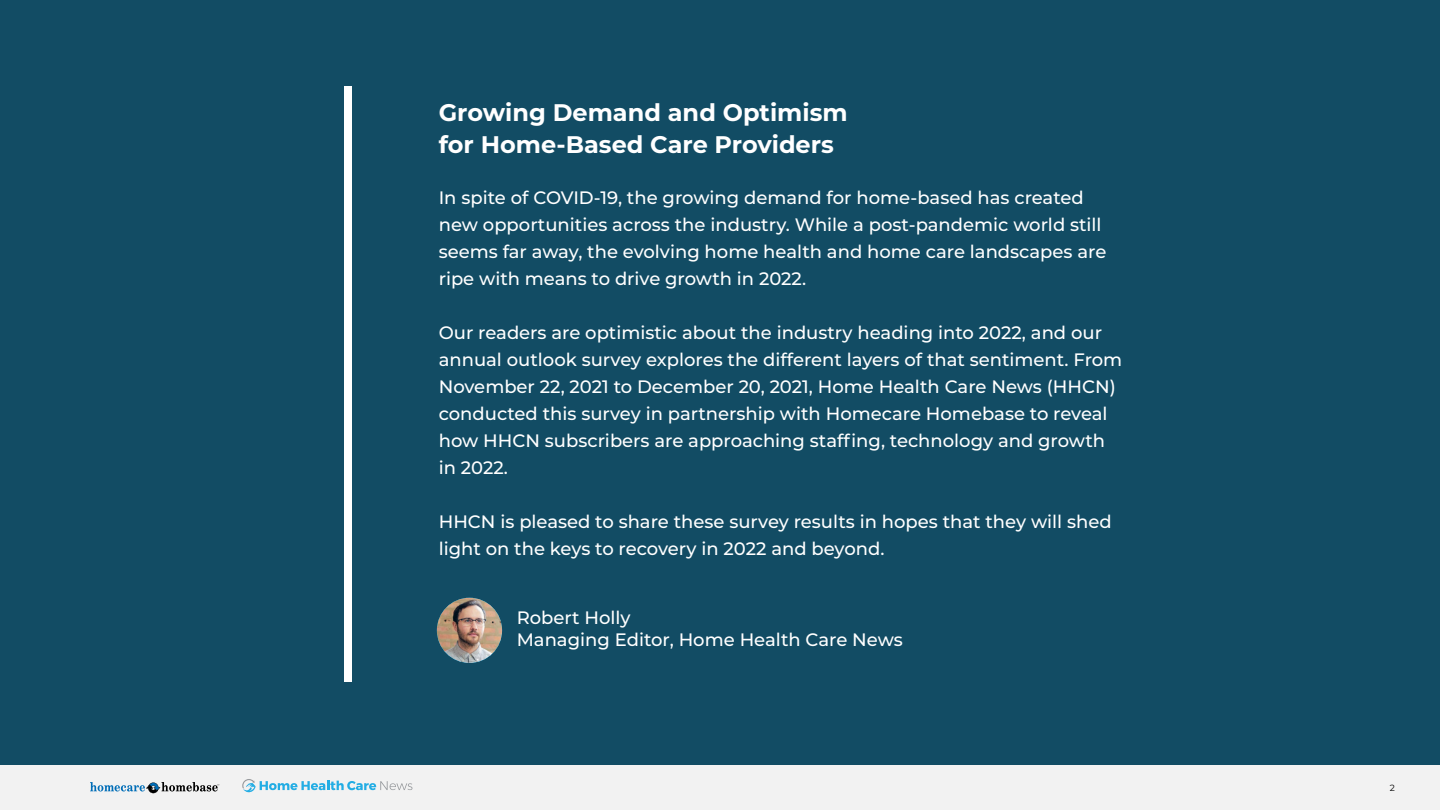
<style>
.page{position:relative;width:1440px;height:810px;background:#fff}
.page>*{position:absolute;margin:0;border:0;box-sizing:border-box;transform-origin:0 0}
.t1{font:700 24px/31.5px "Montserrat";color:#fff}
.t2{font:500 18px/27px "Montserrat";color:#fff}
.t3{font:9px "Montserrat";color:#000}
</style>
<div class="page">
<div style="left:0;top:765px;width:1440px;height:45px;background:#f2f2f2"></div>
<svg style="left:90px;top:782px;width:129px;height:11px"></svg>
<svg style="left:242px;top:779px;width:170px;height:13px"></svg>
<div style="left:0;top:0;width:1440px;height:765px;background:#124c64"></div>
<img style="left:437px;top:598px;width:65px;height:65px;border-radius:33px">
<div style="left:344px;top:86px;width:8px;height:596px;background:#fff"></div>
<h1 class="t1" style="left:439px;top:96px;width:410px">Growing Demand and Optimism for Home-Based Care Providers</h1>
<p class="t2" style="left:439px;top:184px;width:669px">In spite of COVID-19, the growing demand for home-based has created new opportunities across the industry. While a post-pandemic world still seems far away, the evolving home health and home care landscapes are ripe with means to drive growth in 2022.</p>
<p class="t2" style="left:439px;top:319px;width:685px">Our readers are optimistic about the industry heading into 2022, and our annual outlook survey explores the different layers of that sentiment. From November 22, 2021 to December 20, 2021, Home Health Care News (HHCN) conducted this survey in partnership with Homecare Homebase to reveal how HHCN subscribers are approaching staffing, technology and growth in 2022.</p>
<p class="t2" style="left:439px;top:508px;width:674px">HHCN is pleased to share these survey results in hopes that they will shed light on the keys to recovery in 2022 and beyond.</p>
<p class="t2" style="left:517px;top:606px;width:388px;line-height:22.5px">Robert Holly<br>Managing Editor, Home Health Care News</p>
<p class="t3" style="left:1390px;top:781px;width:7px">2</p>
</div>
